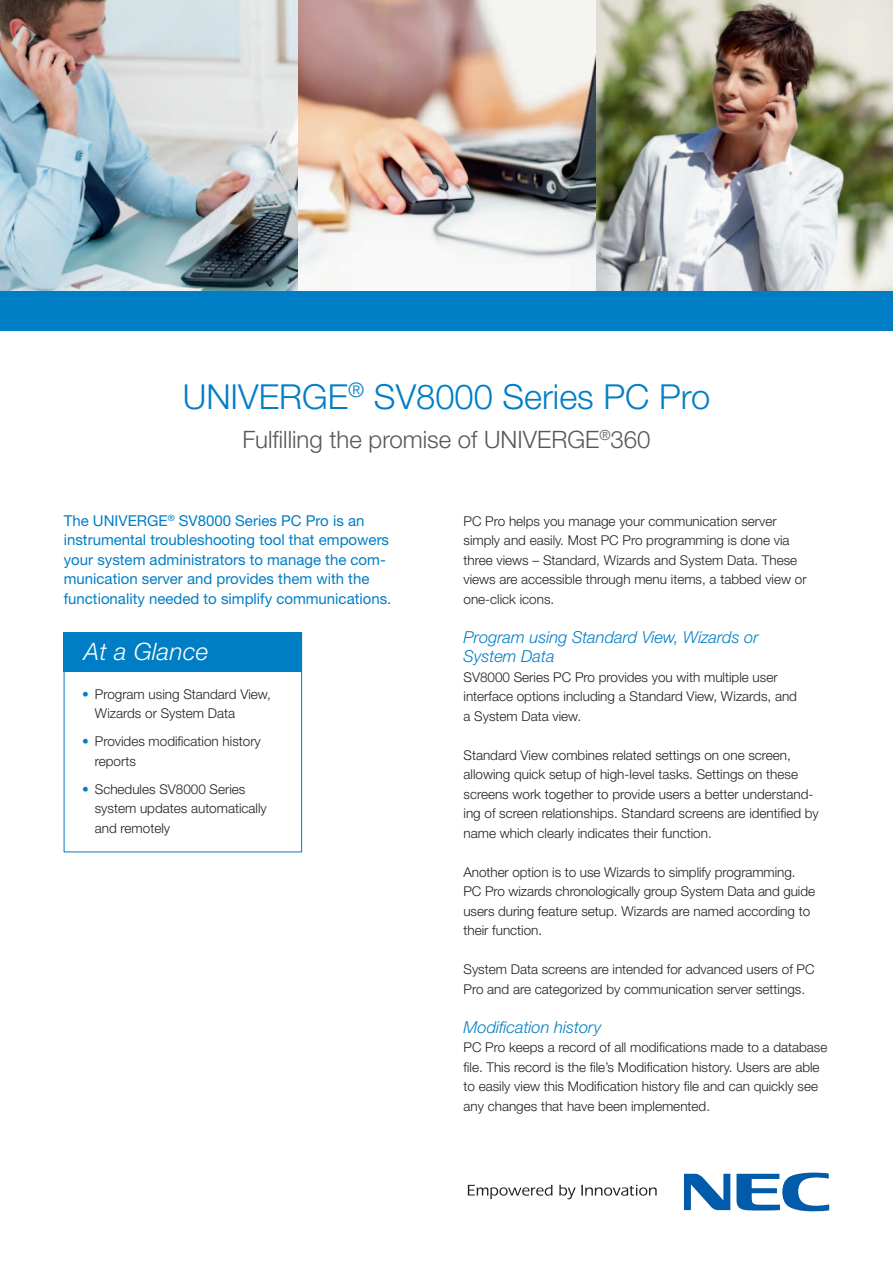
<style>
.page{position:relative;width:893px;height:1263px;background:#fff}
.page>*{position:absolute;margin:0;border:0;box-sizing:border-box;transform-origin:0 0}
._01_cover_heading{font:300 34.5px "Helvetica Neue";color:#007ec5}
._02_cover_subheading{font:300 24px "Helvetica Neue";color:#57585a}
.t1{font:italic 300 24px "Helvetica Neue";letter-spacing:.015em;color:#fff}
._04_level_2_heading{font:italic 300 16.5px "Helvetica Neue";color:#007ec5}
._03_intro{font:15px/19.5px "Helvetica Neue";color:#007ec5}
._05_body{font:300 13.5px/19.5px "Helvetica Neue";color:#231f20}
._07_at_a_glance_bull{font:300 13.5px/19.5px "Helvetica Neue";color:#231f20}
.s1{color:#007ec5}
</style>
<div class="page">
<img style="left:595px;top:0;width:298px;height:292px">
<img style="left:298px;top:0;width:297px;height:292px">
<img style="left:0;top:0;width:298px;height:292px">
<div style="left:0;top:292px;width:893px;height:39px;background:#007ec5"></div>
<div style="left:64px;top:633px;width:238px;height:219px;border:1px solid #007ec5"></div>
<div style="left:64px;top:633px;width:238px;height:39px;background:#007ec5"></div>
<svg style="left:468px;top:1185px;width:84px;height:14px"></svg>
<svg style="left:559px;top:1185px;width:98px;height:14px"></svg>
<svg style="left:684px;top:1174px;width:46px;height:36px"></svg>
<svg style="left:736px;top:1172px;width:93px;height:39px"></svg>
<p class="_01_cover_heading" style="left:183px;top:375px;width:529px">UNIVERGE<sup>®</sup> SV8000 Series PC Pro</p>
<p class="_02_cover_subheading" style="left:242px;top:425px;width:410px">Fulfilling the promise of UNIVERGE<sup>®</sup>360</p>
<p class="_03_intro" style="left:64px;top:510px;width:329px">The UNIVERGE<sup>®</sup> SV8000 Series PC Pro is an instrumental troubleshooting tool that empowers your system administrators to manage the com&shy;munication server and provides them with the functionality needed to simplify communications.</p>
<p class="t1" style="left:84px;top:637px;width:126px">At a Glance</p>
<p class="_07_at_a_glance_bull" style="left:95px;top:684px;width:178px;text-indent:-13px"><span class="s1">•</span> Program using Standard View,<br>Wizards or System Data</p>
<p class="_07_at_a_glance_bull" style="left:95px;top:731px;width:168px;text-indent:-13px"><span class="s1">•</span> Provides modification history reports</p>
<p class="_07_at_a_glance_bull" style="left:95px;top:779px;width:174px;text-indent:-13px"><span class="s1">•</span> Schedules SV8000 Series system updates automatically and remotely</p>
<p class="_05_body" style="left:463px;top:511px;width:345px">PC Pro helps you manage your communication server simply and easily. Most PC Pro programming is done via three views – Standard, Wizards and System Data. These views are accessible through menu items, a tabbed view or one-click icons.</p>
<p class="_04_level_2_heading" style="left:463px;top:627px;width:297px">Program using Standard View, Wizards or</p>
<p class="_04_level_2_heading" style="left:463px;top:647px;width:93px">System Data</p>
<p class="_05_body" style="left:463px;top:667px;width:335px">SV8000 Series PC Pro provides you with multiple user interface options including a Standard View, Wizards, and a System Data view.</p>
<p class="_05_body" style="left:463px;top:745px;width:357px">Standard View combines related settings on one screen, allowing quick setup of high-level tasks. Settings on these screens work together to provide users a better understand&shy;ing of screen relationships. Standard screens are identified by name which clearly indicates their function.</p>
<p class="_05_body" style="left:463px;top:862px;width:334px">Another option is to use Wizards to simplify programming.</p>
<p class="_05_body" style="left:463px;top:881px;width:353px">PC Pro wizards chronologically group System Data and guide users during feature setup. Wizards are named according to their function.</p>
<p class="_05_body" style="left:463px;top:959px;width:353px">System Data screens are intended for advanced users of PC<br>Pro and are categorized by communication server settings.</p>
<p class="_04_level_2_heading" style="left:463px;top:1017px;width:139px">Modification history</p>
<p class="_05_body" style="left:463px;top:1037px;width:365px">PC Pro keeps a record of all modifications made to a database file. This record is the file’s Modification history. Users are able to easily view this Modification history file and can quickly see any changes that have been implemented.</p>
</div>
